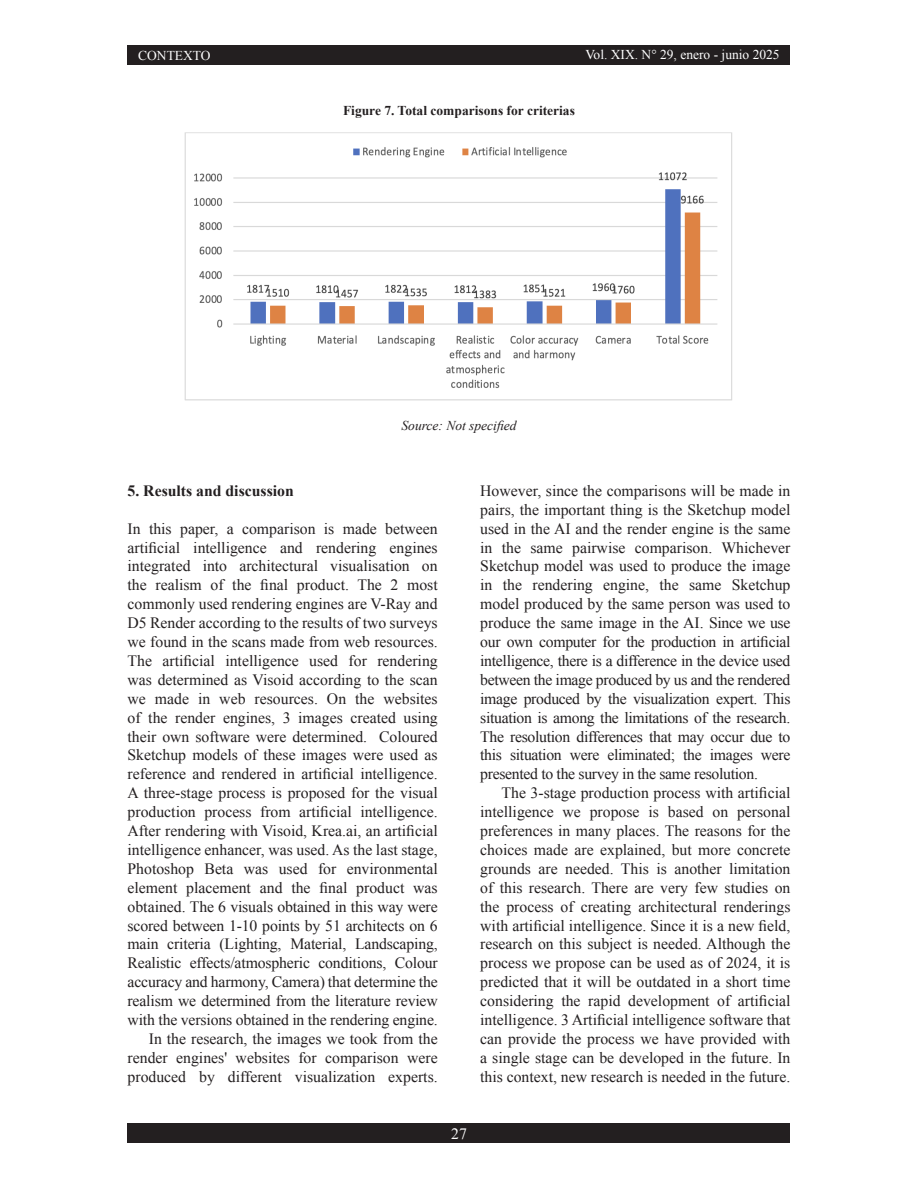
<style>
.page{position:relative;width:918px;height:1188px;background:#fff}
.page>*{position:absolute;margin:0;border:0;box-sizing:border-box;transform-origin:0 0}
.t1{font:15.75px/18.9px "Times New Roman";letter-spacing:-.01em;color:#231f20;text-align:justify}
.t2{font:700 15.75px "Times New Roman";color:#231f20}
.t3{font:15.75px "Times New Roman";color:#fcfcfc}
.t4{font:13.5px "Times New Roman";color:#fff}
.t5{font:700 13.5px "Times New Roman";color:#231f20}
.t6{font:italic 13.5px "Times New Roman";color:#231f20}
</style>
<div class="page">
<div style="left:128px;top:1124px;width:662px;height:19px;background:#231f20"></div>
<div style="left:128px;top:45px;width:662px;height:19px;background:#231f20"></div>
<img style="left:184px;top:132px;width:548px;height:269px">
<p class="t4" style="left:138px;top:47px;width:74px">CONTEXTO</p>
<p class="t4" style="left:586px;top:46px;width:196px">Vol. XIX. N° 29, enero - junio 2025</p>
<p class="t5" style="left:343px;top:102px;width:233px">Figure 7. Total comparisons for criterias</p>
<p class="t6" style="left:402px;top:417px;width:116px">Source: Not specified</p>
<p class="t2" style="left:128px;top:480px;width:168px">5. Results and discussion</p>
<p class="t1" style="left:128px;top:519px;width:312px">In this paper, a comparison is made between artificial intelligence and rendering engines integrated into architectural visualisation on the realism of the final product. The 2 most commonly used rendering engines are V-Ray and D5 Render according to the results of two surveys we found in the scans made from web resources.<br>The artificial intelligence used for rendering was determined as Visoid according to the scan we made in web resources. On the websites of the render engines, 3 images created using their own software were determined. Coloured Sketchup models of these images were used as reference and rendered in artificial intelligence.<br>A three-stage process is proposed for the visual production process from artificial intelligence.<br>After rendering with Visoid, Krea.ai, an artificial intelligence enhancer, was used. As the last stage, Photoshop Beta was used for environmental element placement and the final product was obtained. The 6 visuals obtained in this way were scored between 1-10 points by 51 architects on 6 main criteria (Lighting, Material, Landscaping, Realistic effects/atmospheric conditions, Colour accuracy and harmony, Camera) that determine the realism we determined from the literature review with the versions obtained in the rendering engine.</p>
<p class="t1" style="left:128px;top:1029px;width:312px;text-indent:21px">In the research, the images we took from the render engines' websites for comparison were produced by different visualization experts.</p>
<p class="t1" style="left:480px;top:481px;width:312px">However, since the comparisons will be made in pairs, the important thing is the Sketchup model used in the AI and the render engine is the same in the same pairwise comparison. Whichever Sketchup model was used to produce the image in the rendering engine, the same Sketchup model produced by the same person was used to produce the same image in the AI. Since we use our own computer for the production in artificial intelligence, there is a difference in the device used between the image produced by us and the rendered image produced by the visualization expert. This situation is among the limitations of the research.<br>The resolution differences that may occur due to this situation were eliminated; the images were presented to the survey in the same resolution.</p>
<p class="t1" style="left:480px;top:783px;width:312px;text-indent:21px">The 3-stage production process with artificial intelligence we propose is based on personal preferences in many places. The reasons for the choices made are explained, but more concrete grounds are needed. This is another limitation of this research. There are very few studies on the process of creating architectural renderings with artificial intelligence. Since it is a new field, research on this subject is needed. Although the process we propose can be used as of 2024, it is predicted that it will be outdated in a short time considering the rapid development of artificial intelligence. 3 Artificial intelligence software that can provide the process we have provided with a single stage can be developed in the future. In this context, new research is needed in the future.</p>
<p class="t3" style="left:451px;top:1123px;width:17px">27</p>
</div>
